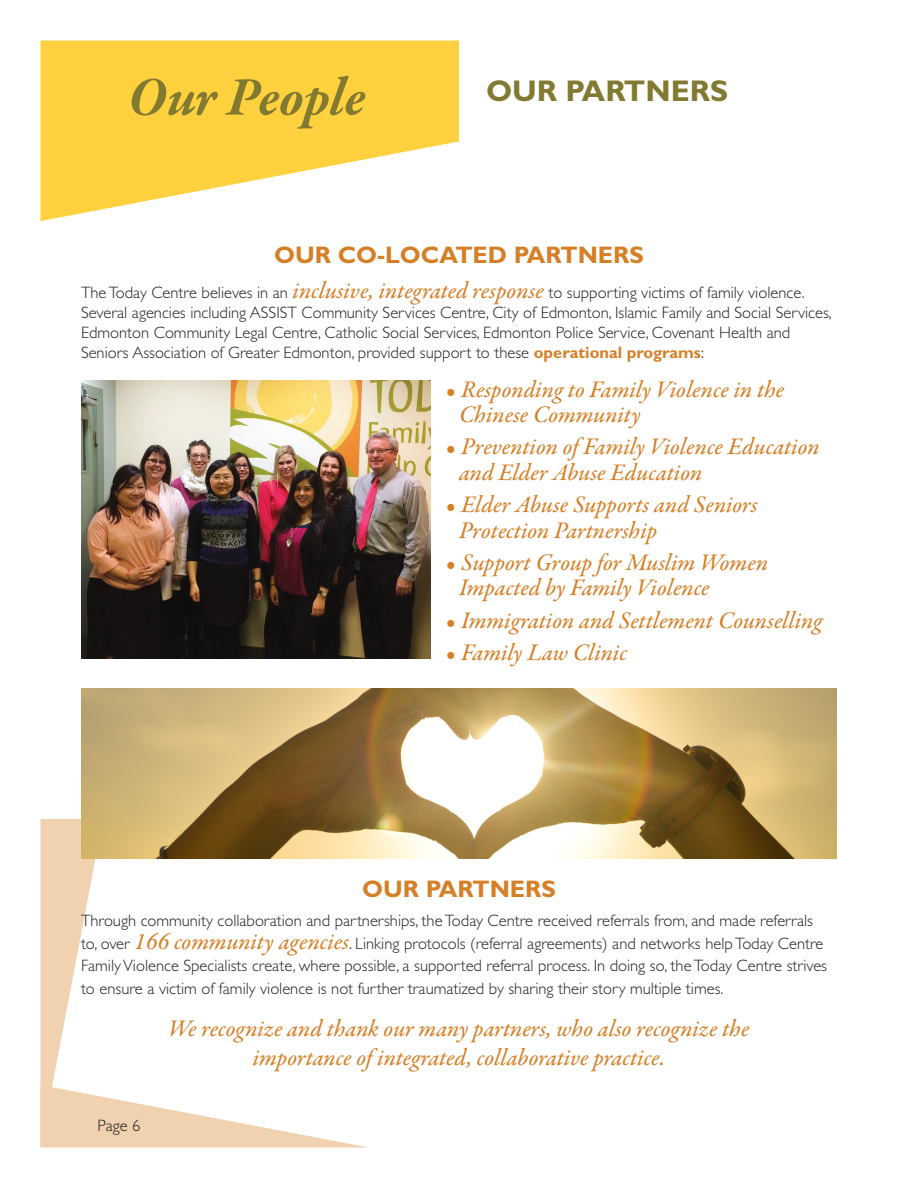
<style>
.page{position:relative;width:918px;height:1188px;background:#fff}
.page>*{position:absolute;margin:0;border:0;box-sizing:border-box;transform-origin:0 0}
.Headers{font:italic 700 55.5px "Garamond Premr Pro";letter-spacing:-.01em;color:#817a30}
.Heading_Titles{font:700 30px "Gill Sans Std";color:#817a30}
.Outquote_-_Garamond{font:24px/25.5px "Garamond Premr Pro Med It";letter-spacing:-.005em;color:#d58027}
.Garamond_List{font:24px/25.5px "Garamond Premr Pro Med It";letter-spacing:-.005em;color:#d58027}
.Subtitles{font:700 24px "Gill Sans Std";color:#d58027}
.t1{font:300 16.5px/19.8px "Gill Sans Std";color:#231f20}
.s1{font-family:"Garamond Premr Pro Med It";font-weight:400;font-size:24px;color:#d58027}
.s2{font-weight:700;color:#d58027}
</style>
<div class="page">
<svg style="left:40px;top:819px;width:328px;height:329px"></svg>
<svg style="left:40px;top:40px;width:419px;height:181px;fill:#ffd13f"></svg>
<img style="left:81px;top:381px;width:350px;height:277px">
<img style="left:81px;top:688px;width:756px;height:171px">
<p class="Headers" style="left:128px;top:63px;width:239px">Our People</p>
<p class="Heading_Titles" style="left:486px;top:73px;width:244px">OUR PARTNERS</p>
<p class="Subtitles" style="left:274px;top:240px;width:371px">OUR CO-LOCATED PARTNERS</p>
<p class="t1" style="left:81px;top:283px;width:752px">The Today Centre believes in an <span class="s1">inclusive, integrated response</span> to supporting victims of family violence.<br>Several agencies including ASSIST Community Services Centre, City of Edmonton, Islamic Family and Social Services, Edmonton Community Legal Centre, Catholic Social Services, Edmonton Police Service, Covenant Health and Seniors Association of Greater Edmonton, provided support to these <span class="s2">operational programs</span>:</p>
<p class="Garamond_List" style="left:459px;top:378px;width:327px;text-indent:-14px">• Responding to Family Violence in the<br>Chinese Community</p>
<p class="Outquote_-_Garamond" style="left:459px;top:435px;width:362px;text-indent:-14px">• Prevention of Family Violence Education and Elder Abuse Education</p>
<p class="Outquote_-_Garamond" style="left:459px;top:493px;width:300px;text-indent:-14px">• Elder Abuse Supports and Seniors<br>Protection Partnership</p>
<p class="Outquote_-_Garamond" style="left:459px;top:551px;width:311px;text-indent:-14px">• Support Group for Muslim Women<br>Impacted by Family Violence</p>
<p class="Outquote_-_Garamond" style="left:446px;top:609px;width:379px">• Immigration and Settlement Counselling</p>
<p class="Outquote_-_Garamond" style="left:446px;top:641px;width:183px">• Family Law Clinic</p>
<p class="Subtitles" style="left:362px;top:875px;width:195px">OUR PARTNERS</p>
<p class="t1" style="left:81px;top:910px;width:748px;line-height:22.5px">Through community collaboration and partnerships, the Today Centre received referrals from, and made referrals to, over <span class="s1">166 community agencies</span>. Linking protocols (referral agreements) and networks help Today Centre Family Violence Specialists create, where possible, a supported referral process. In doing so, the Today Centre strives to ensure a victim of family violence is not further traumatized by sharing their story multiple times.</p>
<p class="Outquote_-_Garamond" style="left:169px;top:1015px;width:582px;line-height:28.8px;text-align:center">We recognize and thank our many partners, who also recognize the importance of integrated, collaborative practice.</p>
<p class="t1" style="left:98px;top:1116px;width:44px">Page 6</p>
</div>
